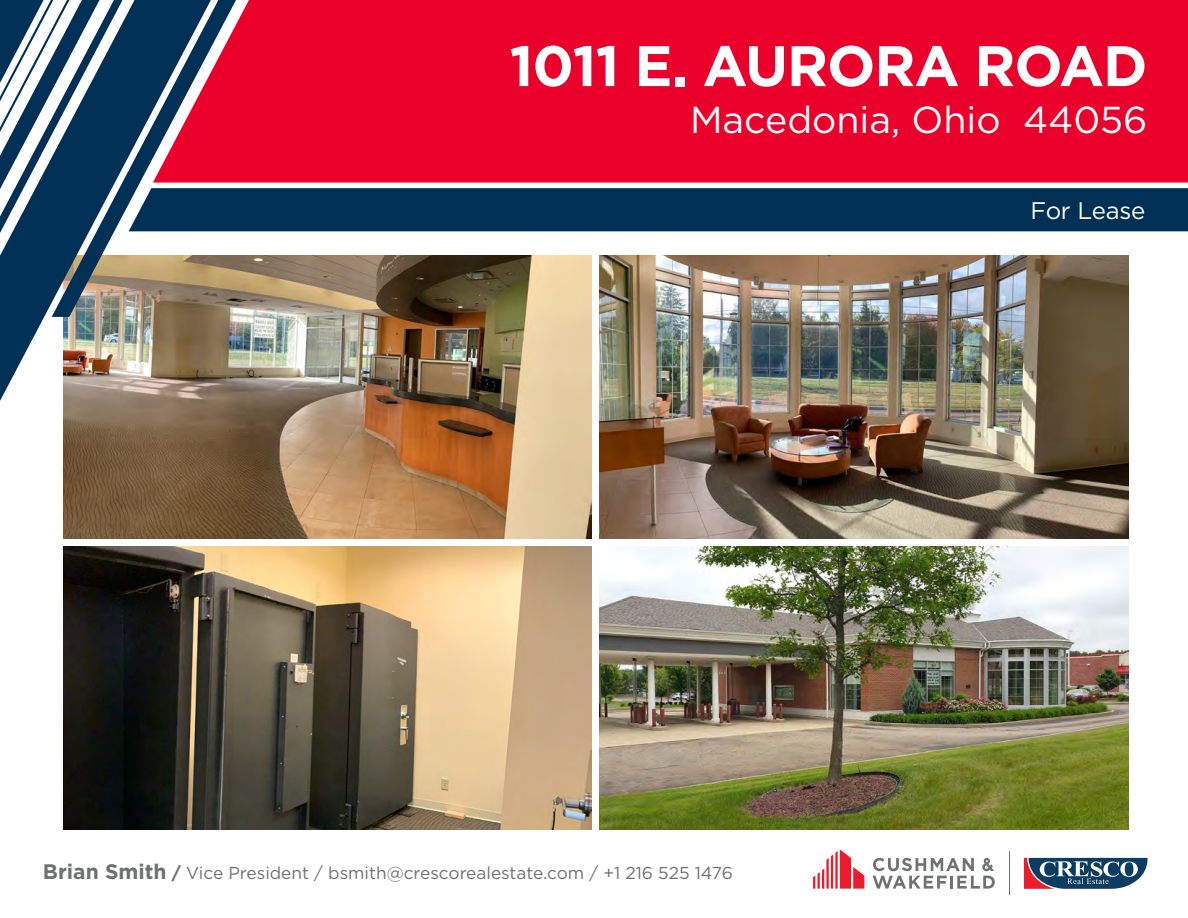
<style>
.page{position:relative;width:1188px;height:918px;background:#fff}
.page>*{position:absolute;margin:0;border:0;box-sizing:border-box;transform-origin:0 0}
.t1{font:700 57px "Gotham";letter-spacing:-.02em;color:#fff}
.t2{font:37.5px "Gotham";color:#fff}
.t3{font:24px "Gotham";letter-spacing:-.01em;color:#fff}
.t4{font:17.25px "Gotham";color:#6f7171}
.s1{font-weight:700;font-size:21px}
.s2{font-weight:700}
</style>
<div class="page">
<img style="left:63px;top:255px;width:529px;height:284px">
<img style="left:63px;top:546px;width:529px;height:284px">
<img style="left:600px;top:255px;width:528px;height:284px">
<img style="left:600px;top:546px;width:528px;height:284px">
<div style="left:243px;top:188px;width:945px;height:43px;background:#003056"></div>
<div style="left:243px;top:0;width:945px;height:183px;background:#ea002a"></div>
<img style="left:0;top:261px;width:218px;height:169px">
<svg style="left:52px;top:0;width:191px;height:317px"></svg>
<svg style="left:0;top:0;width:130px;height:261px"></svg>
<svg style="left:1024px;top:858px;width:124px;height:31px"></svg>
<hr style="left:1009px;top:851px;width:1px;height:43px;background:#707272">
<svg style="left:813px;top:849px;width:51px;height:40px"></svg>
<svg style="left:873px;top:858px;width:122px;height:31px"></svg>
<h1 class="t1" style="left:509px;top:28px;width:640px">1011 E. AURORA ROAD</h1>
<h2 class="t2" style="left:690px;top:95px;width:459px">Macedonia, Ohio 44056</h2>
<p class="t4" style="left:43px;top:861px;width:692px"><span class="s1">Brian Smith</span> <span class="s2">/</span> Vice President / bsmith@crescorealestate.com / +1 216 525 1476</p>
<h3 class="t3" style="left:1031px;top:196px;width:116px">For Lease</h3>
</div>
